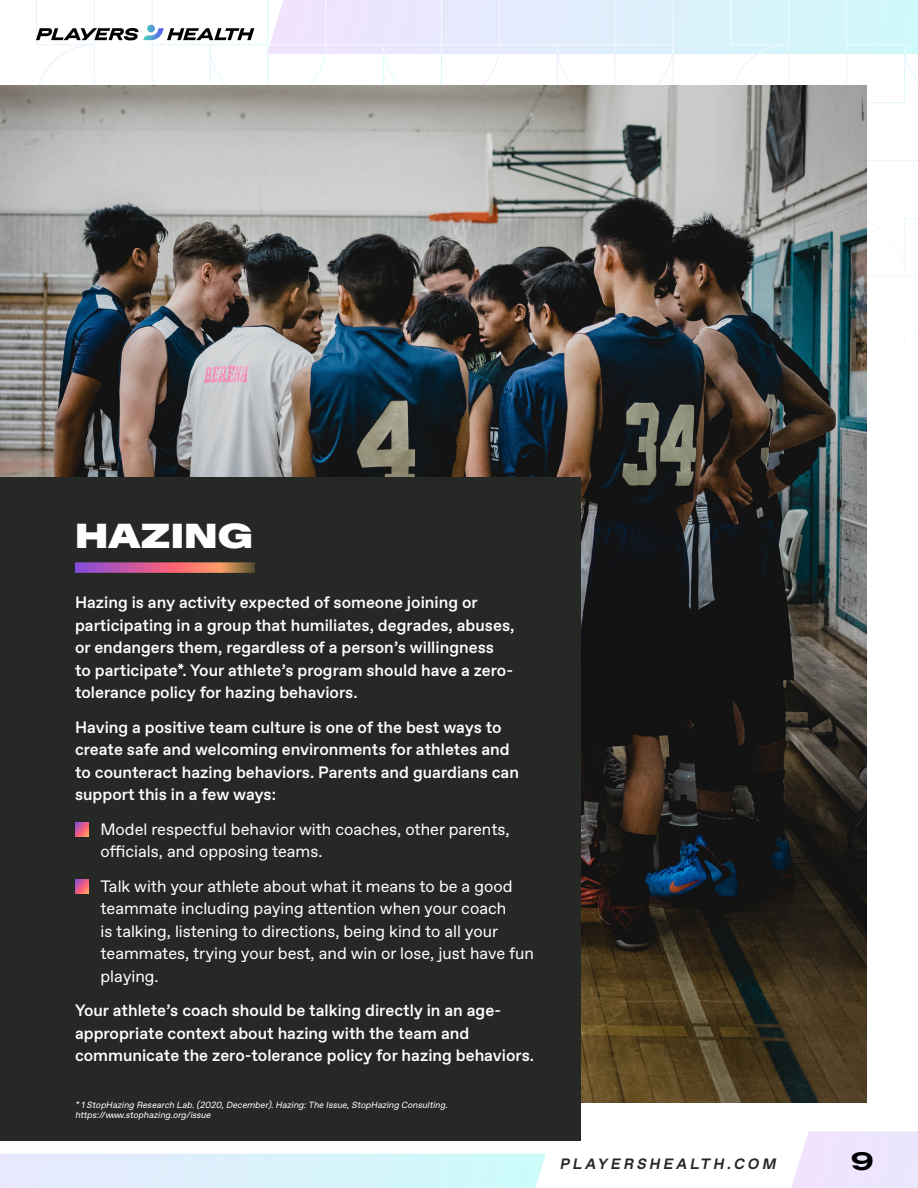
<style>
.page{position:relative;width:918px;height:1188px;background:#fff}
.page>*{position:absolute;margin:0;border:0;box-sizing:border-box;transform-origin:0 0}
.page_head{font:900 expanded 33px "Antarctica";color:#fff}
.t1{font:700 expanded 24px "Antarctica";color:#000}
.body{font:500 16.5px/22.5px "ABC Favorit";color:#fff}
.body-bullets{font:16.5px/22.5px "ABC Favorit";color:#fff}
.t2{font:italic 700 15px "ABC Favorit";color:#262826}
.body-2{font:italic 9px/10.8px "ABC Favorit";color:#fff}
</style>
<div class="page">
<svg style="left:267px;top:0;width:651px;height:54px;background:#e0eefc"></svg>
<svg style="left:36px;top:25px;width:218px;height:15px"></svg>
<svg style="left:0;top:1154px;width:546px;height:34px;background:#daf1fb"></svg>
<svg style="left:791px;top:1131px;width:127px;height:57px;background:#efe6fd"></svg>
<img style="left:0;top:85px;width:867px;height:1017px">
<div style="left:0;top:477px;width:580px;height:664px;background:#262826"></div>
<svg style="left:75px;top:823px;width:13px;height:13px"></svg>
<svg style="left:75px;top:880px;width:13px;height:13px"></svg>
<svg style="left:75px;top:562px;width:180px;height:11px;background:#c46482"></svg>
<p class="page_head" style="left:75px;top:514px;width:180px">HAZING</p>
<p class="body" style="left:75px;top:592px;width:441px">Hazing is any activity expected of someone joining or participating in a group that humiliates, degrades, abuses, or endangers them, regardless of a person’s willingness<br>to participate*. Your athlete’s program should have a zero&shy;tolerance policy for hazing behaviors.</p>
<p class="body" style="left:75px;top:716px;width:445px">Having a positive team culture is one of the best ways to create safe and welcoming environments for athletes and to counteract hazing behaviors. Parents and guardians can support this in a few ways:</p>
<p class="body-bullets" style="left:100px;top:818px;width:411px">Model respectful behavior with coaches, other parents, officials, and opposing teams.</p>
<p class="body-bullets" style="left:100px;top:875px;width:435px">Talk with your athlete about what it means to be a good teammate including paying attention when your coach<br>is talking, listening to directions, being kind to all your teammates, trying your best, and win or lose, just have fun playing.</p>
<p class="body" style="left:75px;top:1000px;width:461px">Your athlete’s coach should be talking directly in an age&shy;appropriate context about hazing with the team and communicate the zero-tolerance policy for hazing behaviors.</p>
<p class="body-2" style="left:75px;top:1099px;width:376px">* 1StopHazing Research Lab.(2020,December).Hazing:The Issue,StopHazing Consulting. https://www.stophazing.org/issue</p>
<p class="t2" style="left:560px;top:1155px;width:221px">PLAYERSHEALTH.COM</p>
<h2 class="t1" style="left:851px;top:1145px;width:25px">9</h2>
</div>
